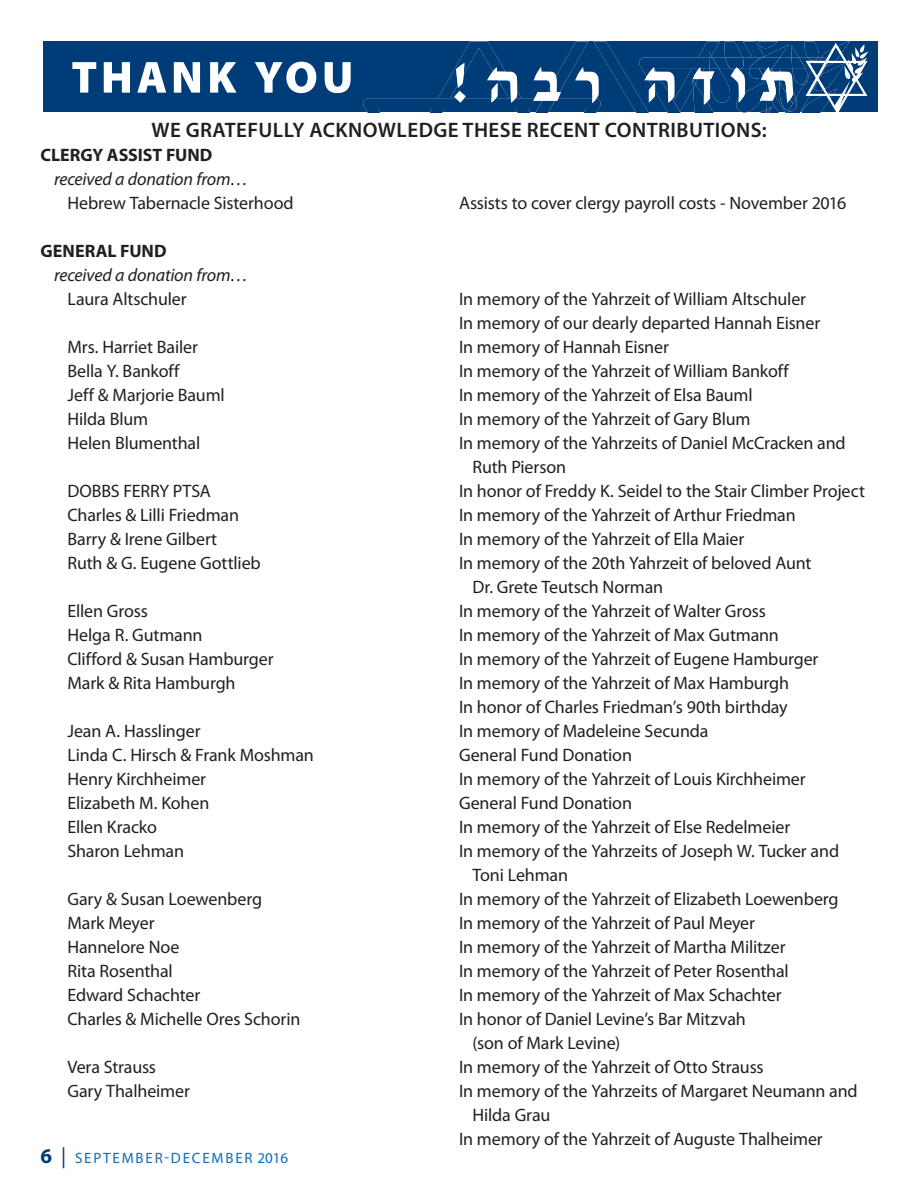
<style>
.page{position:relative;width:918px;height:1188px;background:#fff}
.page>*{position:absolute;margin:0;border:0;box-sizing:border-box;transform-origin:0 0}
.t1{font:600 21px "Myriad Pro";letter-spacing:.02em;color:#231f20}
.t2{font:18px/24px "Myriad Pro";letter-spacing:-.01em;color:#231f20}
.t3{font:italic 18px "Myriad Pro";letter-spacing:-.01em;color:#231f20}
.t4{font:700 18px "Myriad Pro";color:#231f20}
.t5{font:15px "Myriad Pro";letter-spacing:.12em;color:#0f6cb6}
.s1{font-weight:700;font-size:21px;color:#003d78}
.s2{font-size:21px;color:#003d78}
</style>
<div class="page">
<div style="left:43px;top:41px;width:835px;height:71px;background:#003d78"></div>
<svg style="left:72px;top:62px;width:24px;height:31px"></svg>
<svg style="left:104px;top:62px;width:26px;height:31px"></svg>
<svg style="left:137px;top:62px;width:29px;height:31px"></svg>
<svg style="left:174px;top:62px;width:26px;height:31px"></svg>
<svg style="left:210px;top:62px;width:27px;height:31px"></svg>
<svg style="left:255px;top:62px;width:61px;height:31px"></svg>
<svg style="left:325px;top:62px;width:26px;height:31px"></svg>
<svg style="left:363px;top:41px;width:505px;height:72px"></svg>
<p class="t1" style="left:151px;top:117px;width:617px">WE GRATEFULLY ACKNOWLEDGE THESE RECENT CONTRIBUTIONS:</p>
<p class="t4" style="left:40px;top:143px;width:173px">CLERGY ASSIST FUND</p>
<p class="t3" style="left:54px;top:168px;width:196px">received a donation from…</p>
<p class="t2" style="left:68px;top:191px;width:228px">Hebrew Tabernacle Sisterhood</p>
<p class="t2" style="left:459px;top:191px;width:389px">Assists to cover clergy payroll costs - November 2016</p>
<p class="t4" style="left:40px;top:239px;width:128px">GENERAL FUND</p>
<p class="t3" style="left:54px;top:264px;width:196px">received a donation from…</p>
<p class="t2" style="left:68px;top:287px;width:121px">Laura Altschuler</p>
<p class="t2" style="left:459px;top:287px;width:363px">In memory of the Yahrzeit of William Altschuler<br>In memory of our dearly departed Hannah Eisner</p>
<p class="t2" style="left:68px;top:335px;width:132px">Mrs. Harriet Bailer</p>
<p class="t2" style="left:459px;top:335px;width:212px">In memory of Hannah Eisner</p>
<p class="t2" style="left:68px;top:359px;width:113px">Bella Y. Bankoff</p>
<p class="t2" style="left:459px;top:359px;width:331px">In memory of the Yahrzeit of William Bankoff</p>
<p class="t2" style="left:68px;top:383px;width:159px">Jeff &amp; Marjorie Bauml</p>
<p class="t2" style="left:459px;top:383px;width:295px">In memory of the Yahrzeit of Elsa Bauml</p>
<p class="t2" style="left:68px;top:407px;width:82px">Hilda Blum</p>
<p class="t2" style="left:459px;top:407px;width:293px">In memory of the Yahrzeit of Gary Blum</p>
<p class="t2" style="left:68px;top:431px;width:134px">Helen Blumenthal</p>
<p class="t2" style="left:472px;top:431px;width:375px;text-indent:-14px">In memory of the Yahrzeits of Daniel McCracken and<br>Ruth Pierson</p>
<p class="t2" style="left:68px;top:479px;width:145px">DOBBS FERRY PTSA</p>
<p class="t2" style="left:459px;top:479px;width:407px">In honor of Freddy K. Seidel to the Stair Climber Project</p>
<p class="t2" style="left:68px;top:503px;width:173px">Charles &amp; Lilli Friedman</p>
<p class="t2" style="left:459px;top:503px;width:338px">In memory of the Yahrzeit of Arthur Friedman</p>
<p class="t2" style="left:68px;top:527px;width:151px">Barry &amp; Irene Gilbert</p>
<p class="t2" style="left:459px;top:527px;width:287px">In memory of the Yahrzeit of Ella Maier</p>
<p class="t2" style="left:68px;top:551px;width:195px">Ruth &amp; G. Eugene Gottlieb</p>
<p class="t2" style="left:472px;top:551px;width:340px;text-indent:-14px">In memory of the 20th Yahrzeit of beloved Aunt<br>Dr. Grete Teutsch Norman</p>
<p class="t2" style="left:68px;top:599px;width:82px">Ellen Gross</p>
<p class="t2" style="left:459px;top:599px;width:308px">In memory of the Yahrzeit of Walter Gross</p>
<p class="t2" style="left:68px;top:623px;width:136px">Helga R. Gutmann</p>
<p class="t2" style="left:459px;top:623px;width:321px">In memory of the Yahrzeit of Max Gutmann</p>
<p class="t2" style="left:68px;top:647px;width:208px">Clifford &amp; Susan Hamburger</p>
<p class="t2" style="left:459px;top:647px;width:361px">In memory of the Yahrzeit of Eugene Hamburger</p>
<p class="t2" style="left:68px;top:671px;width:170px">Mark &amp; Rita Hamburgh</p>
<p class="t2" style="left:459px;top:671px;width:332px">In memory of the Yahrzeit of Max Hamburgh<br>In honor of Charles Friedman’s 90th birthday</p>
<p class="t2" style="left:68px;top:719px;width:135px">Jean A. Hasslinger</p>
<p class="t2" style="left:459px;top:719px;width:251px">In memory of Madeleine Secunda</p>
<p class="t2" style="left:68px;top:743px;width:248px">Linda C. Hirsch &amp; Frank Moshman</p>
<p class="t2" style="left:459px;top:743px;width:175px">General Fund Donation</p>
<p class="t2" style="left:68px;top:767px;width:140px">Henry Kirchheimer</p>
<p class="t2" style="left:459px;top:767px;width:348px">In memory of the Yahrzeit of Louis Kirchheimer</p>
<p class="t2" style="left:68px;top:791px;width:143px">Elizabeth M. Kohen</p>
<p class="t2" style="left:459px;top:791px;width:175px">General Fund Donation</p>
<p class="t2" style="left:68px;top:815px;width:91px">Ellen Kracko</p>
<p class="t2" style="left:459px;top:815px;width:333px">In memory of the Yahrzeit of Else Redelmeier</p>
<p class="t2" style="left:68px;top:839px;width:118px">Sharon Lehman</p>
<p class="t2" style="left:472px;top:839px;width:368px;text-indent:-14px">In memory of the Yahrzeits of Joseph W. Tucker and<br>Toni Lehman</p>
<p class="t2" style="left:68px;top:887px;width:196px">Gary &amp; Susan Loewenberg</p>
<p class="t2" style="left:459px;top:887px;width:381px">In memory of the Yahrzeit of Elizabeth Loewenberg</p>
<p class="t2" style="left:68px;top:911px;width:89px">Mark Meyer</p>
<p class="t2" style="left:459px;top:911px;width:298px">In memory of the Yahrzeit of Paul Meyer</p>
<p class="t2" style="left:68px;top:935px;width:113px">Hannelore Noe</p>
<p class="t2" style="left:459px;top:935px;width:328px">In memory of the Yahrzeit of Martha Militzer</p>
<p class="t2" style="left:68px;top:959px;width:107px">Rita Rosenthal</p>
<p class="t2" style="left:459px;top:959px;width:331px">In memory of the Yahrzeit of Peter Rosenthal</p>
<p class="t2" style="left:68px;top:983px;width:134px">Edward Schachter</p>
<p class="t2" style="left:459px;top:983px;width:324px">In memory of the Yahrzeit of Max Schachter</p>
<p class="t2" style="left:68px;top:1007px;width:234px">Charles &amp; Michelle Ores Schorin</p>
<p class="t2" style="left:472px;top:1007px;width:275px;text-indent:-14px">In honor of Daniel Levine’s Bar Mitzvah (son of Mark Levine)</p>
<p class="t2" style="left:68px;top:1055px;width:90px">Vera Strauss</p>
<p class="t2" style="left:459px;top:1055px;width:306px">In memory of the Yahrzeit of Otto Strauss</p>
<p class="t2" style="left:68px;top:1079px;width:124px">Gary Thalheimer</p>
<p class="t2" style="left:459px;top:1079px;width:400px">In memory of the Yahrzeits of Margaret Neumann and</p>
<p class="t2" style="left:472px;top:1103px;width:79px">Hilda Grau</p>
<p class="t2" style="left:459px;top:1127px;width:365px">In memory of the Yahrzeit of Auguste Thalheimer</p>
<p class="t5" style="left:40px;top:1149px;width:249px"><span class="s1">6</span> <span class="s2">|</span> SEPTEMBER-DECEMBER 2016</p>
</div>
